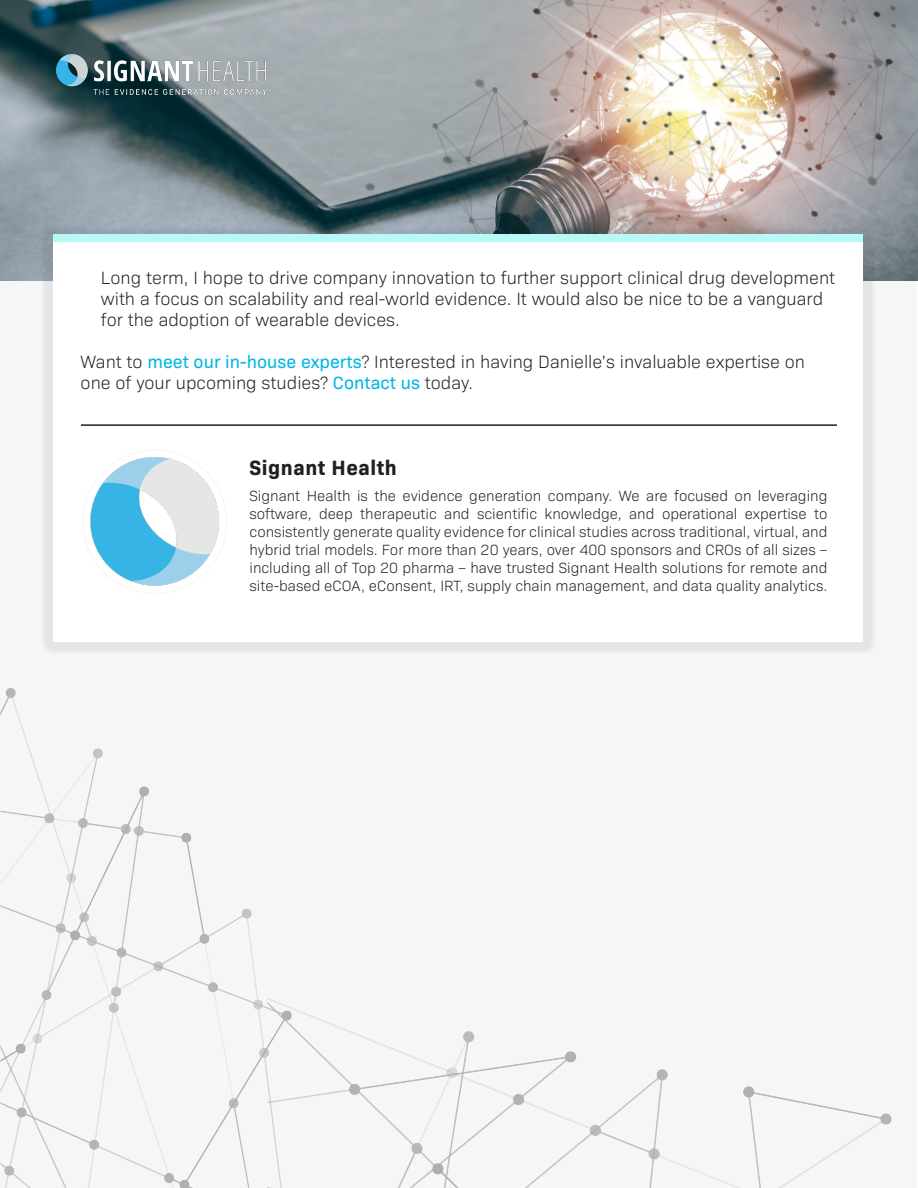
<style>
.page{position:relative;width:918px;height:1188px;background:#fff}
.page>*{position:absolute;margin:0;border:0;box-sizing:border-box;transform-origin:0 0}
.t1{font:700 21px "Bio Sans";letter-spacing:.025em;color:#231f20}
.t2{font:300 18px/21px "Bio Sans";color:#231f20}
.t3{font:300 15px/18px "Bio Sans";color:#231f20;text-align:justify}
.s1{font-weight:400;color:#00b5e6}
</style>
<div class="page">
<div style="left:0;top:269px;width:916px;height:919px;background:#f6f6f6"></div>
<img style="left:0;top:0;width:918px;height:281px">
<img style="left:54px;top:54px;width:219px;height:41px">
<img style="left:1px;top:688px;width:891px;height:500px">
<div style="left:40px;top:226px;width:836px;height:429px;background:#231f20;opacity:.08"></div>
<div style="left:54px;top:240px;width:809px;height:402px;background:#fff"></div>
<div style="left:54px;top:234px;width:809px;height:8px;background:#b6f9f6"></div>
<hr style="left:81px;top:424px;width:756px;height:2px;background:#231f20">
<img style="left:83px;top:450px;width:143px;height:143px;border-radius:72px">
<p class="t2" style="left:101px;top:266px;width:736px">Long term, I hope to drive company innovation to further support clinical drug development with a focus on scalability and real-world evidence. It would also be nice to be a vanguard for the adoption of wearable devices.</p>
<p class="t2" style="left:81px;top:350px;width:726px">Want to <span class="s1">meet our in-house experts</span>? Interested in having Danielle’s invaluable expertise on one of your upcoming studies? <span class="s1">Contact us</span> today.</p>
<p class="t1" style="left:249px;top:452px;width:149px">Signant Health</p>
<p class="t3" style="left:249px;top:486px;width:579px">Signant Health is the evidence generation company. We are focused on leveraging software, deep therapeutic and scientific knowledge, and operational expertise to consistently generate quality evidence for clinical studies across traditional, virtual, and hybrid trial models. For more than 20 years, over 400 sponsors and CROs of all sizes – including all of Top 20 pharma – have trusted Signant Health solutions for remote and site-based eCOA, eConsent, IRT, supply chain management, and data quality analytics.</p>
</div>
